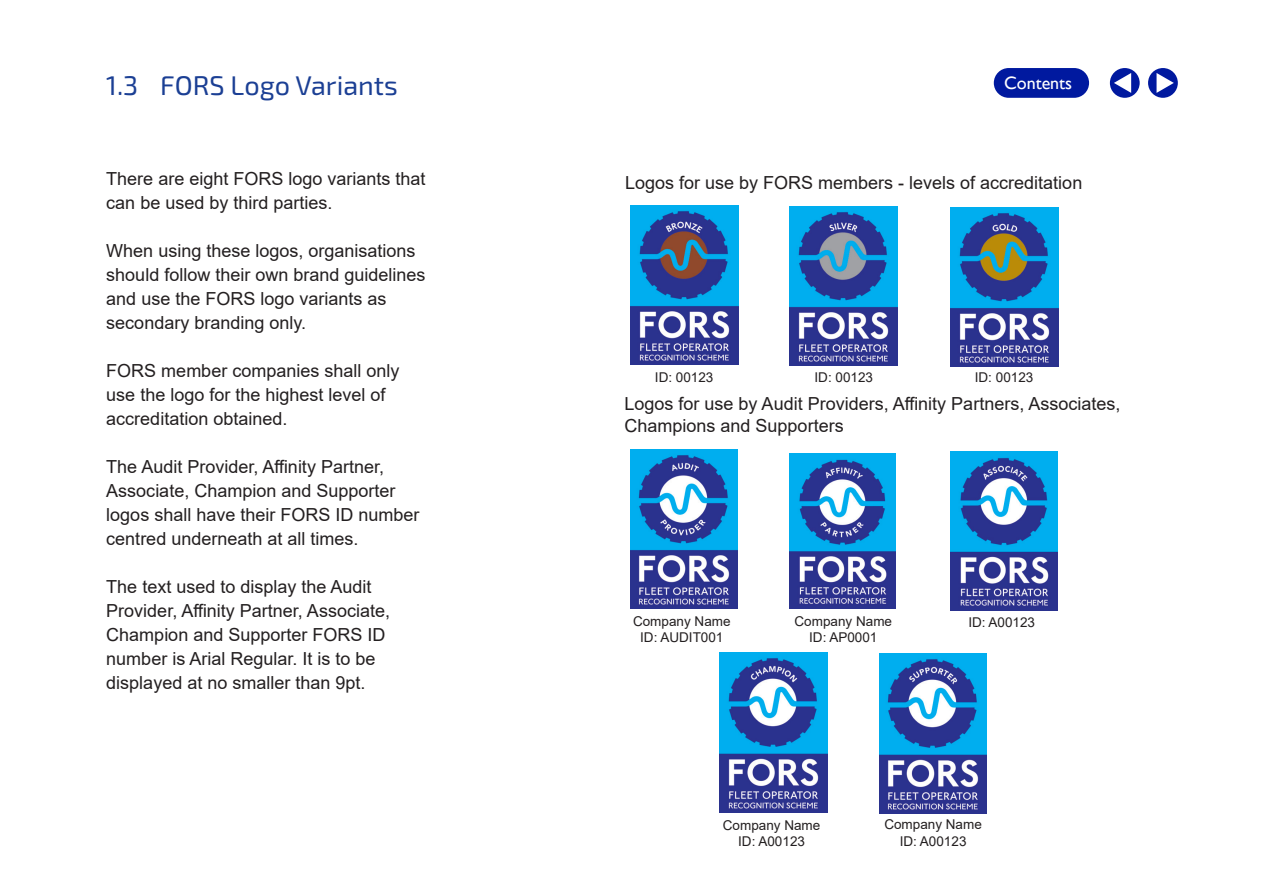
<style>
.page{position:relative;width:1263px;height:893px;background:#fff}
.page>*{position:absolute;margin:0;border:0;box-sizing:border-box;transform-origin:0 0}
.t1{font:27px "Exo 2.0";color:#1b3f94}
.t2{font:18px/24px "Arial";color:#231f20}
.t3{font:18px "Gill Sans";color:#fff}
.t4{font:13.5px "Arial";color:#231f20}
</style>
<div class="page">
<div style="left:994px;top:68px;width:95px;height:30px;background:#00199f;border-radius:15px"></div>
<svg style="left:1110px;top:68px;width:30px;height:30px"></svg>
<svg style="left:1148px;top:68px;width:30px;height:30px"></svg>
<img style="left:630px;top:449px;width:108px;height:160px">
<img style="left:789px;top:453px;width:106px;height:156px">
<img style="left:950px;top:452px;width:108px;height:158px">
<img style="left:631px;top:205px;width:107px;height:160px">
<img style="left:790px;top:206px;width:108px;height:160px">
<img style="left:950px;top:207px;width:108px;height:160px">
<img style="left:720px;top:653px;width:107px;height:159px">
<img style="left:879px;top:653px;width:108px;height:160px">
<p class="t1" style="left:106px;top:70px;width:293px">1.3 FORS Logo Variants</p>
<p class="t2" style="left:106px;top:167px;width:321px">There are eight FORS logo variants that can be used by third parties.</p>
<p class="t2" style="left:106px;top:239px;width:321px">When using these logos, organisations should follow their own brand guidelines and use the FORS logo variants as secondary branding only.</p>
<p class="t2" style="left:106px;top:359px;width:295px">FORS member companies shall only use the logo for the highest level of accreditation obtained.</p>
<p class="t2" style="left:106px;top:455px;width:315px">The Audit Provider, Affinity Partner, Associate, Champion and Supporter logos shall have their FORS ID number centred underneath at all times.</p>
<p class="t2" style="left:106px;top:575px;width:285px">The text used to display the Audit Provider, Affinity Partner, Associate, Champion and Supporter FORS ID number is Arial Regular. It is to be displayed at no smaller than 9pt.</p>
<p class="t3" style="left:1004px;top:72px;width:70px">Contents</p>
<p class="t2" style="left:625px;top:170px;width:459px">Logos for use by FORS members - levels of accreditation</p>
<p class="t4" style="left:655px;top:368px;width:60px">ID: 00123</p>
<p class="t4" style="left:814px;top:368px;width:60px">ID: 00123</p>
<p class="t4" style="left:975px;top:368px;width:60px">ID: 00123</p>
<p class="t2" style="left:624px;top:393px;width:497px;line-height:21.6px">Logos for use by Audit Providers, Affinity Partners, Associates,<br>Champions and Supporters</p>
<p class="t4" style="left:633px;top:612px;width:99px">Company Name</p>
<p class="t4" style="left:640px;top:628px;width:85px">ID: AUDIT001</p>
<p class="t4" style="left:794px;top:612px;width:99px">Company Name</p>
<p class="t4" style="left:809px;top:628px;width:70px">ID: AP0001</p>
<p class="t4" style="left:968px;top:613px;width:68px">ID: A00123</p>
<p class="t4" style="left:723px;top:816px;width:99px">Company Name</p>
<p class="t4" style="left:738px;top:832px;width:68px">ID: A00123</p>
<p class="t4" style="left:884px;top:815px;width:99px">Company Name</p>
<p class="t4" style="left:900px;top:831px;width:68px">ID: A00123</p>
</div>
